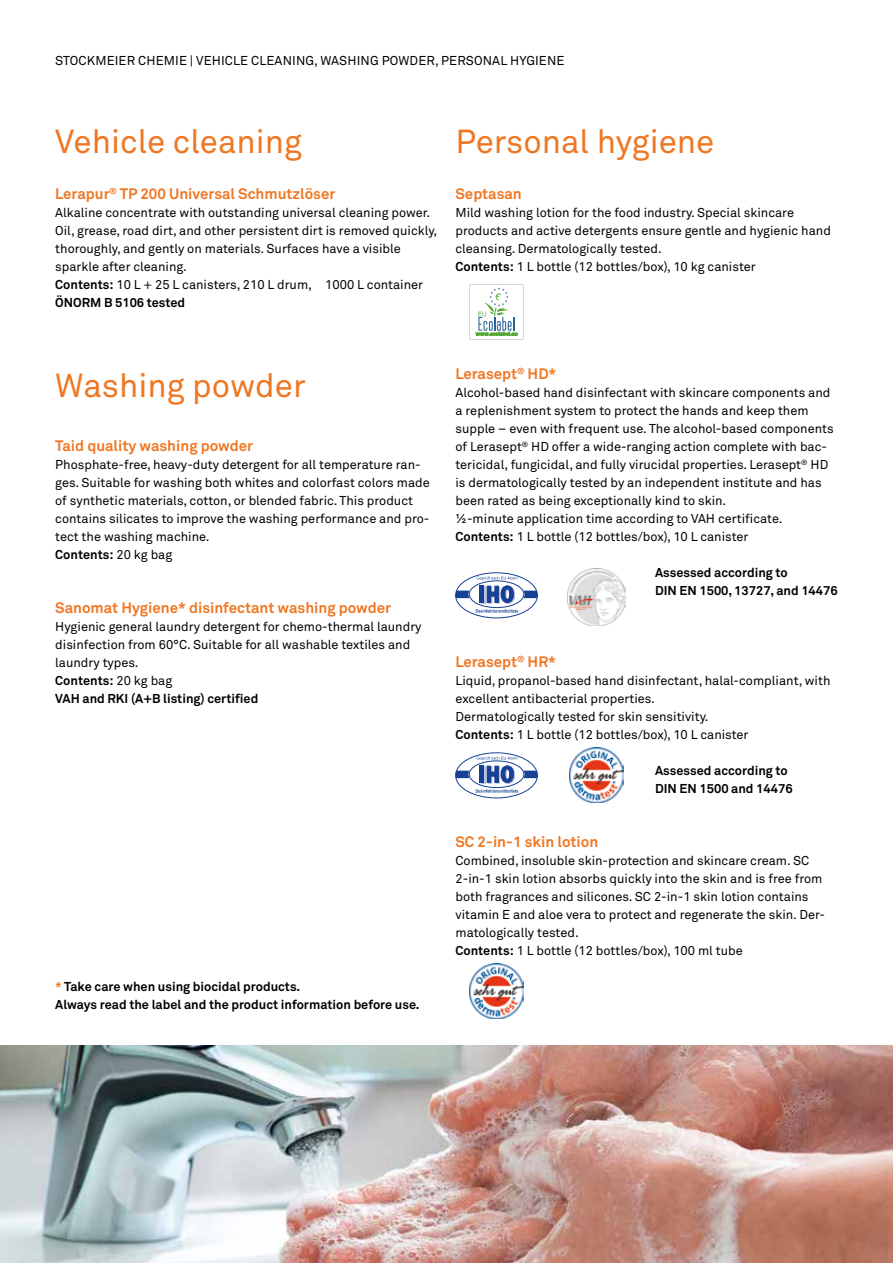
<style>
.page{position:relative;width:893px;height:1263px;background:#fff}
.page>*{position:absolute;margin:0;border:0;box-sizing:border-box;transform-origin:0 0}
.t1{font:33px "Akkurat Std";color:#ef7723}
.t2{font:700 15px "Akkurat Std";color:#ef7723}
.t3{font:12.75px/18px "Akkurat Std";color:#000}
.t4{font:700 12.75px/18px "Akkurat Std";color:#000}
.s1{font-weight:700}
.s2{color:#ef7723}
</style>
<div class="page">
<img style="left:0;top:1045px;width:893px;height:218px">
<svg style="left:455px;top:591px;width:14px;height:7px"></svg>
<div style="left:455px;top:573px;width:83px;height:45px;border:1px solid #164194;border-radius:50%"></div>
<div style="left:469px;top:581px;width:55px;height:27px;border:1px solid #164194;border-radius:50%"></div>
<svg style="left:476px;top:576px;width:62px;height:37px"></svg>
<svg style="left:467px;top:282px;width:59px;height:60px"></svg>
<svg style="left:469px;top:285px;width:55px;height:54px"></svg>
<svg style="left:455px;top:771px;width:14px;height:7px"></svg>
<div style="left:455px;top:753px;width:83px;height:45px;border:1px solid #164194;border-radius:50%"></div>
<div style="left:469px;top:761px;width:55px;height:27px;border:1px solid #164194;border-radius:50%"></div>
<svg style="left:476px;top:756px;width:62px;height:37px"></svg>
<img style="left:569px;top:748px;width:55px;height:54px">
<img style="left:469px;top:964px;width:55px;height:54px">
<img style="left:568px;top:568px;width:57px;height:58px">
<p class="t3" style="left:55px;top:52px;width:511px">STOCKMEIER CHEMIE | VEHICLE CLEANING, WASHING POWDER, PERSONAL HYGIENE</p>
<h1 class="t1" style="left:55px;top:122px;width:248px">Vehicle cleaning</h1>
<p class="t2" style="left:55px;top:185px;width:282px">Lerapur<sup>®</sup> TP 200 Universal Schmutzlöser</p>
<p class="t3" style="left:55px;top:204px;width:383px">Alkaline concentrate with outstanding universal cleaning power.<br>Oil, grease, road dirt, and other persistent dirt is removed quickly, thoroughly, and gently on materials. Surfaces have a visible sparkle after cleaning.<br><span class="s1">Contents:</span> 10 L + 25 L canisters, 210 L drum, 1000 L container <span class="s1">ÖNORM B 5106 tested</span></p>
<h1 class="t1" style="left:455px;top:122px;width:260px">Personal hygiene</h1>
<p class="t2" style="left:455px;top:185px;width:68px">Septasan</p>
<p class="t3" style="left:455px;top:204px;width:377px">Mild washing lotion for the food industry. Special skincare products and active detergents ensure gentle and hygienic hand cleansing. Dermatologically tested.<br><span class="s1">Contents:</span> 1 L bottle (12 bottles/box), 10 kg canister</p>
<h1 class="t1" style="left:55px;top:367px;width:252px">Washing powder</h1>
<p class="t2" style="left:55px;top:437px;width:199px">Taid quality washing powder</p>
<p class="t3" style="left:55px;top:456px;width:376px">Phosphate-free, heavy-duty detergent for all temperature ran&shy;ges. Suitable for washing both whites and colorfast colors made of synthetic materials, cotton, or blended fabric. This product contains silicates to improve the washing performance and pro&shy;tect the washing machine.<br><span class="s1">Contents:</span> 20 kg bag</p>
<p class="t2" style="left:55px;top:599px;width:337px">Sanomat Hygiene* disinfectant washing powder</p>
<p class="t3" style="left:55px;top:618px;width:368px">Hygienic general laundry detergent for chemo-thermal laundry disinfection from 60°C. Suitable for all washable textiles and laundry types.<br><span class="s1">Contents:</span> 20 kg bag<br><span class="s1">VAH and RKI (A+B listing) certified</span></p>
<p class="t4" style="left:55px;top:978px;width:366px"><span class="s2">*</span> Take care when using biocidal products.<br>Always read the label and the product information before use.</p>
<p class="t2" style="left:455px;top:365px;width:103px">Lerasept<sup>®</sup> HD*</p>
<p class="t3" style="left:455px;top:384px;width:380px">Alcohol-based hand disinfectant with skincare components and a replenishment system to protect the hands and keep them supple – even with frequent use. The alcohol-based components of Lerasept<sup>®</sup> HD offer a wide-ranging action complete with bac&shy;tericidal, fungicidal, and fully virucidal properties. Lerasept<sup>®</sup> HD is dermatologically tested by an independent institute and has been rated as being exceptionally kind to skin.<br>½-minute application time according to VAH certificate.<br><span class="s1">Contents:</span> 1 L bottle (12 bottles/box), 10 L canister</p>
<p class="t4" style="left:655px;top:564px;width:184px">Assessed according to<br>DIN EN 1500, 13727, and 14476</p>
<p class="t2" style="left:455px;top:653px;width:102px">Lerasept<sup>®</sup> HR*</p>
<p class="t3" style="left:455px;top:672px;width:377px">Liquid, propanol-based hand disinfectant, halal-compliant, with excellent antibacterial properties.<br>Dermatologically tested for skin sensitivity.<br><span class="s1">Contents:</span> 1 L bottle (12 bottles/box), 10 L canister</p>
<p class="t4" style="left:655px;top:762px;width:139px">Assessed according to<br>DIN EN 1500 and 14476</p>
<p class="t2" style="left:455px;top:833px;width:144px">SC 2-in-1 skin lotion</p>
<p class="t3" style="left:455px;top:852px;width:371px">Combined, insoluble skin-protection and skincare cream. SC 2-in-1 skin lotion absorbs quickly into the skin and is free from both fragrances and silicones. SC 2-in-1 skin lotion contains vitamin E and aloe vera to protect and regenerate the skin. Der&shy;matologically tested.<br><span class="s1">Contents:</span> 1 L bottle (12 bottles/box), 100 ml tube</p>
</div>
